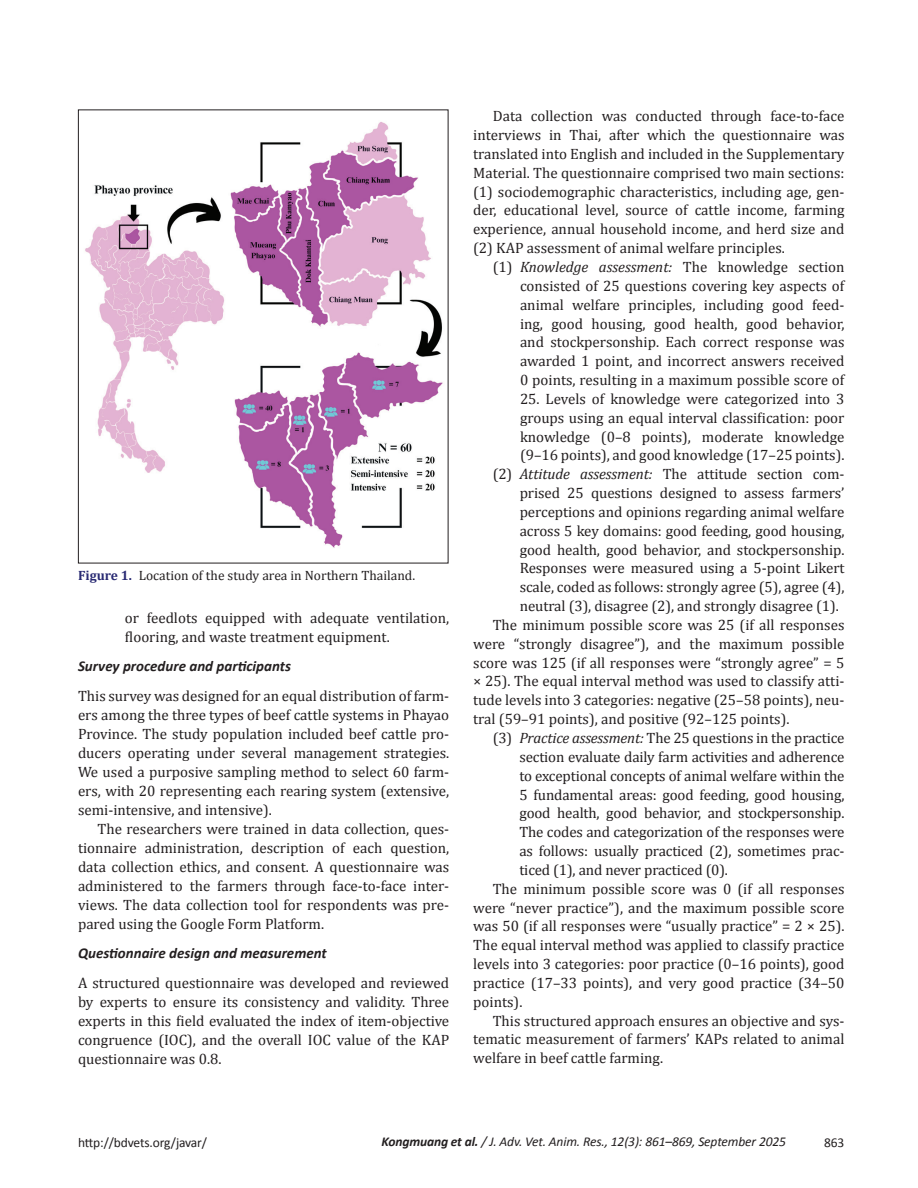
<style>
.page{position:relative;width:918px;height:1188px;background:#fff}
.page>*{position:absolute;margin:0;border:0;box-sizing:border-box;transform-origin:0 0}
.t1{font:15px/19px "Cambria";color:#231f20;text-align:justify}
.t2{font:italic 700 15px "Calibri";color:#231f20}
.t3{font:italic 13.5px "Calibri";letter-spacing:-.01em;color:#231f20}
.t4{font:13.5px "Cambria";color:#231f20}
.t5{font:13.5px "Calibri";letter-spacing:-.01em;color:#231f20}
.s1{font-weight:700;color:#292a73}
.s2{font-style:italic}
.s3{font-weight:700}
</style>
<div class="page">
<img style="left:85px;top:122px;width:358px;height:426px">
<p class="t4" style="left:78px;top:567px;width:339px"><span class="s1">Figure 1.</span> Location of the study area in Northern Thailand.</p>
<p class="t1" style="left:125px;top:608px;width:326px">or feedlots equipped with adequate ventilation, flooring, and waste treatment equipment.</p>
<p class="t2" style="left:78px;top:657px;width:215px">Survey procedure and participants</p>
<p class="t1" style="left:78px;top:686px;width:373px">This survey was designed for an equal distribution of farm&shy;ers among the three types of beef cattle systems in Phayao Province. The study population included beef cattle pro&shy;ducers operating under several management strategies.<br>We used a purposive sampling method to select 60 farm&shy;ers, with 20 representing each rearing system (extensive, semi-intensive, and intensive).</p>
<p class="t1" style="left:78px;top:819px;width:373px;text-indent:20px">The researchers were trained in data collection, ques&shy;tionnaire administration, description of each question, data collection ethics, and consent. A questionnaire was administered to the farmers through face-to-face inter&shy;views. The data collection tool for respondents was pre&shy;pared using the Google Form Platform.</p>
<p class="t2" style="left:78px;top:944px;width:250px">Questionnaire design and measurement</p>
<p class="t1" style="left:78px;top:973px;width:373px">A structured questionnaire was developed and reviewed by experts to ensure its consistency and validity. Three experts in this field evaluated the index of item-objective congruence (IOC), and the overall IOC value of the KAP questionnaire was 0.8.</p>
<p class="t1" style="left:473px;top:107px;width:373px;text-indent:20px">Data collection was conducted through face-to-face interviews in Thai, after which the questionnaire was translated into English and included in the Supplementary Material. The questionnaire comprised two main sections: (1) sociodemographic characteristics, including age, gen&shy;der, educational level, source of cattle income, farming experience, annual household income, and herd size and (2) KAP assessment of animal welfare principles.</p>
<p class="t1" style="left:520px;top:257px;width:326px;text-indent:-27px">(1) <span class="s2">Knowledge assessment:</span> The knowledge section consisted of 25 questions covering key aspects of animal welfare principles, including good feed&shy;ing, good housing, good health, good behavior, and stockpersonship. Each correct response was awarded 1 point, and incorrect answers received 0 points, resulting in a maximum possible score of</p>
<p class="t1" style="left:520px;top:389px;width:326px">25. Levels of knowledge were categorized into 3</p>
<p class="t1" style="left:520px;top:408px;width:326px">groups using an equal interval classification: poor</p>
<p class="t1" style="left:520px;top:427px;width:326px">knowledge (0–8 points), moderate knowledge</p>
<p class="t1" style="left:520px;top:446px;width:326px">(9–16 points), and good knowledge (17–25 points).</p>
<p class="t1" style="left:493px;top:465px;width:353px">(2) <span class="s2">Attitude assessment:</span> The attitude section com-</p>
<p class="t1" style="left:520px;top:483px;width:326px">prised 25 questions designed to assess farmers’</p>
<p class="t1" style="left:520px;top:502px;width:326px">perceptions and opinions regarding animal welfare</p>
<p class="t1" style="left:520px;top:521px;width:326px">across 5 key domains: good feeding, good housing,</p>
<p class="t1" style="left:520px;top:540px;width:326px">good health, good behavior, and stockpersonship.</p>
<p class="t1" style="left:520px;top:559px;width:326px">Responses were measured using a 5-point Likert</p>
<p class="t1" style="left:520px;top:578px;width:326px">scale, coded as follows: strongly agree (5), agree (4),</p>
<p class="t1" style="left:520px;top:596px;width:321px">neutral (3), disagree (2), and strongly disagree (1).</p>
<p class="t1" style="left:493px;top:615px;width:353px">The minimum possible score was 25 (if all responses</p>
<p class="t1" style="left:473px;top:634px;width:373px">were “strongly disagree”), and the maximum possible</p>
<p class="t1" style="left:473px;top:653px;width:373px">score was 125 (if all responses were “strongly agree” = 5</p>
<p class="t1" style="left:473px;top:672px;width:373px">× 25). The equal interval method was used to classify atti-</p>
<p class="t1" style="left:473px;top:691px;width:373px">tude levels into 3 categories: negative (25–58 points), neu-</p>
<p class="t1" style="left:473px;top:709px;width:318px">tral (59–91 points), and positive (92–125 points).</p>
<p class="t1" style="left:493px;top:728px;width:353px">(3) <span class="s2">Practice assessment:</span> The 25 questions in the practice</p>
<p class="t1" style="left:519px;top:747px;width:327px">section evaluate daily farm activities and adherence</p>
<p class="t1" style="left:519px;top:766px;width:327px">to exceptional concepts of animal welfare within the</p>
<p class="t1" style="left:519px;top:785px;width:327px">5 fundamental areas: good feeding, good housing,</p>
<p class="t1" style="left:519px;top:804px;width:327px">good health, good behavior, and stockpersonship.</p>
<p class="t1" style="left:519px;top:822px;width:327px">The codes and categorization of the responses were</p>
<p class="t1" style="left:519px;top:841px;width:327px">as follows: usually practiced (2), sometimes prac-</p>
<p class="t1" style="left:519px;top:860px;width:210px">ticed (1), and never practiced (0).</p>
<p class="t1" style="left:493px;top:879px;width:353px">The minimum possible score was 0 (if all responses</p>
<p class="t1" style="left:473px;top:898px;width:373px">were “never practice”), and the maximum possible score</p>
<p class="t1" style="left:473px;top:917px;width:373px">was 50 (if all responses were “usually practice” = 2 × 25).</p>
<p class="t1" style="left:473px;top:936px;width:373px">The equal interval method was applied to classify practice</p>
<p class="t1" style="left:473px;top:954px;width:373px">levels into 3 categories: poor practice (0–16 points), good</p>
<p class="t1" style="left:473px;top:973px;width:373px">practice (17–33 points), and very good practice (34–50</p>
<p class="t1" style="left:473px;top:992px;width:51px">points).</p>
<p class="t1" style="left:493px;top:1011px;width:353px">This structured approach ensures an objective and sys-</p>
<p class="t1" style="left:473px;top:1030px;width:373px">tematic measurement of farmers’ KAPs related to animal</p>
<p class="t1" style="left:473px;top:1049px;width:191px">welfare in beef cattle farming.</p>
<p class="t5" style="left:78px;top:1134px;width:131px">http://bdvets.org/javar/</p>
<p class="t3" style="left:381px;top:1133px;width:406px"><span class="s3">Kongmuang et al.</span> / J. Adv. Vet. Anim. Res., 12(3): 861–869, September 2025</p>
<p class="t5" style="left:824px;top:1134px;width:22px">863</p>
</div>
